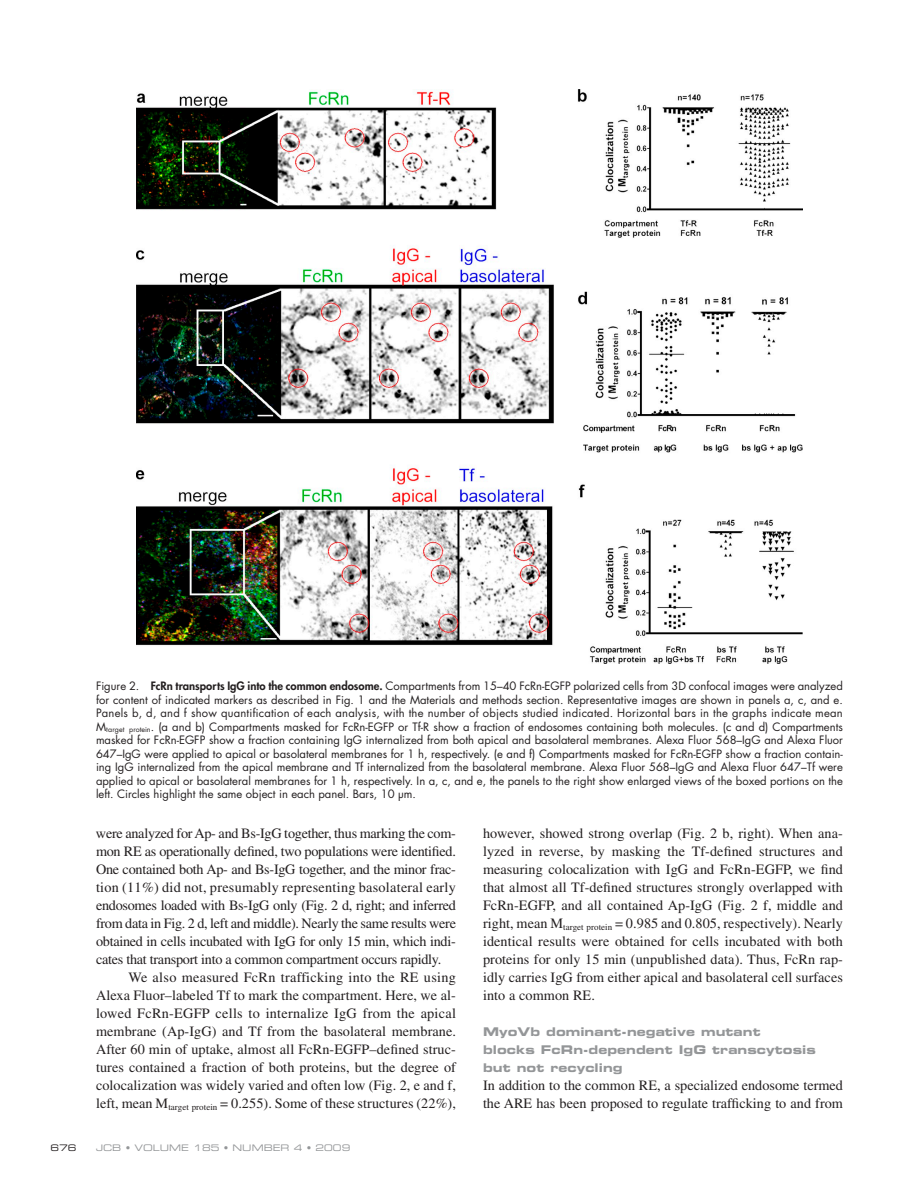
<style>
.page{position:relative;width:918px;height:1188px;background:#fff}
.page>*{position:absolute;margin:0;border:0;box-sizing:border-box;transform-origin:0 0}
.t1{font:14.25px/18px "Times LT Std";color:#231f20;text-align:justify}
.t2{font:12px/18px "Eurostile LT Std Bold Ex 2";letter-spacing:.005em;color:#949698}
.t3{font:11.25px/13.5px "Futura Std";color:#231f20;text-align:justify}
.t4{font:9px "Eurostile LT Std Ex 2";color:#949698}
.t5{font:9px "Eurostile LT Std Ex 2";color:#231f20}
.s1{font-weight:800}
</style>
<div class="page">
<img style="left:136px;top:90px;width:666px;height:573px">
<p class="t3" style="left:96px;top:679px;width:749px">Figure 2. <span class="s1">FcRn transports IgG into the common endosome.</span> Compartments from 15–40 FcRn-EGFP polarized cells from 3D confocal images were analyzed for content of indicated markers as described in Fig. 1 and the Materials and methods section. Representative images are shown in panels a, c, and e.<br>Panels b, d, and f show quantification of each analysis, with the number of objects studied indicated. Horizontal bars in the graphs indicate mean M<sub>target</sub> <sub>protein</sub>. (a and b) Compartments masked for FcRn-EGFP or Tf-R show a fraction of endosomes containing both molecules. (c and d) Compartments masked for FcRn-EGFP show a fraction containing IgG internalized from both apical and basolateral membranes. Alexa Fluor 568–IgG and Alexa Fluor 647–IgG were applied to apical or basolateral membranes for 1 h, respectively. (e and f) Compartments masked for FcRn-EGFP show a fraction contain&shy;ing IgG internalized from the apical membrane and Tf internalized from the basolateral membrane. Alexa Fluor 568–IgG and Alexa Fluor 647–Tf were applied to apical or basolateral membranes for 1 h, respectively. In a, c, and e, the panels to the right show enlarged views of the boxed portions on the left. Circles highlight the same object in each panel. Bars, 10 µm.</p>
<p class="t1" style="left:96px;top:824px;width:362px">were analyzed for Ap- and Bs-IgG together, thus marking the com&shy;mon RE as operationally defined, two populations were identified.<br>One contained both Ap- and Bs-IgG together, and the minor frac&shy;tion (11%) did not, presumably representing basolateral early endosomes loaded with Bs-IgG only (Fig. 2 d, right; and inferred from data in Fig. 2 d, left and middle). Nearly the same results were obtained in cells incubated with IgG for only 15 min, which indi&shy;cates that transport into a common compartment occurs rapidly.</p>
<p class="t1" style="left:96px;top:968px;width:362px;text-indent:32px">We also measured FcRn trafficking into the RE using Alexa Fluor–labeled Tf to mark the compartment. Here, we al&shy;lowed FcRn-EGFP cells to internalize IgG from the apical membrane (Ap-IgG) and Tf from the basolateral membrane.<br>After 60 min of uptake, almost all FcRn-EGFP–defined struc&shy;tures contained a fraction of both proteins, but the degree of colocalization was widely varied and often low (Fig. 2, e and f, left, mean M<sub>target</sub> <sub>protein</sub> = 0.255). Some of these structures (22%),</p>
<p class="t5" style="left:50px;top:1142px;width:28px">676</p>
<p class="t4" style="left:96px;top:1142px;width:256px">JCB • VOLUME 185 • NUMBER 4 • 2009</p>
<p class="t1" style="left:483px;top:824px;width:362px">however, showed strong overlap (Fig. 2 b, right). When ana&shy;lyzed in reverse, by masking the Tf-defined structures and measuring colocalization with IgG and FcRn-EGFP, we find that almost all Tf-defined structures strongly overlapped with FcRn-EGFP, and all contained Ap-IgG (Fig. 2 f, middle and right, mean M<sub>target</sub> <sub>protein</sub> = 0.985 and 0.805, respectively). Nearly identical results were obtained for cells incubated with both proteins for only 15 min (unpublished data). Thus, FcRn rap&shy;idly carries IgG from either apical and basolateral cell surfaces into a common RE.</p>
<p class="t2" style="left:483px;top:1022px;width:335px">MyoVb dominant-negative mutant<br>blocks FcRn-dependent IgG transcytosis but not recycling</p>
<p class="t1" style="left:483px;top:1076px;width:362px">In addition to the common RE, a specialized endosome termed the ARE has been proposed to regulate trafficking to and from</p>
</div>
